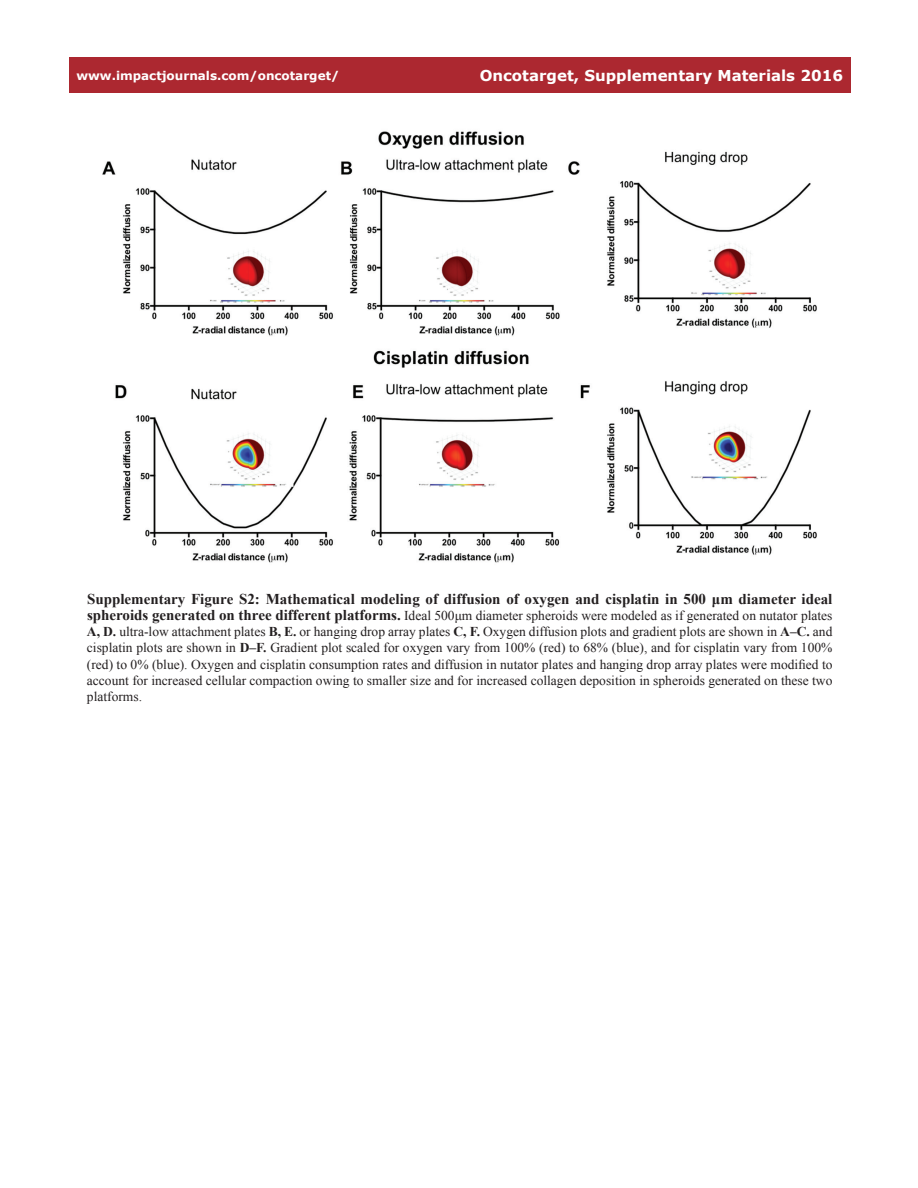
<style>
.page{position:relative;width:918px;height:1188px;background:#fff}
.page>*{position:absolute;margin:0;border:0;box-sizing:border-box;transform-origin:0 0}
.t1{font:700 15px "Times New Roman";color:#231f20}
.t2{font:700 15px "Verdana";color:#fff}
.t3{font:13.5px/16.2px "Times New Roman";color:#231f20;text-align:justify}
.t4{font:700 12px "Verdana";color:#fff}
.s1{font-weight:700;font-size:15px}
.s2{font-weight:700}
</style>
<div class="page">
<div style="left:69px;top:57px;width:781px;height:36px;background:#ac2830"></div>
<img style="left:102px;top:131px;width:715px;height:432px">
<p class="t4" style="left:76px;top:68px;width:264px">www.impactjournals.com/oncotarget/</p>
<p class="t2" style="left:480px;top:66px;width:365px">Oncotarget, Supplementary Materials 2016</p>
<p class="t1" style="left:87px;top:588px;width:747px">Supplementary Figure S2: Mathematical modeling of diffusion of oxygen and cisplatin in 500 μm diameter ideal</p>
<p class="t3" style="left:87px;top:607px;width:747px"><span class="s1">spheroids generated on three different platforms.</span> Ideal 500μm diameter spheroids were modeled as if generated on nutator plates <span class="s2">A, D.</span> ultra-low attachment plates <span class="s2">B, E.</span> or hanging drop array plates <span class="s2">C, F.</span> Oxygen diffusion plots and gradient plots are shown in <span class="s2">A–C.</span> and cisplatin plots are shown in <span class="s2">D–F.</span> Gradient plot scaled for oxygen vary from 100% (red) to 68% (blue), and for cisplatin vary from 100% (red) to 0% (blue). Oxygen and cisplatin consumption rates and diffusion in nutator plates and hanging drop array plates were modified to account for increased cellular compaction owing to smaller size and for increased collagen deposition in spheroids generated on these two platforms.</p>
</div>
